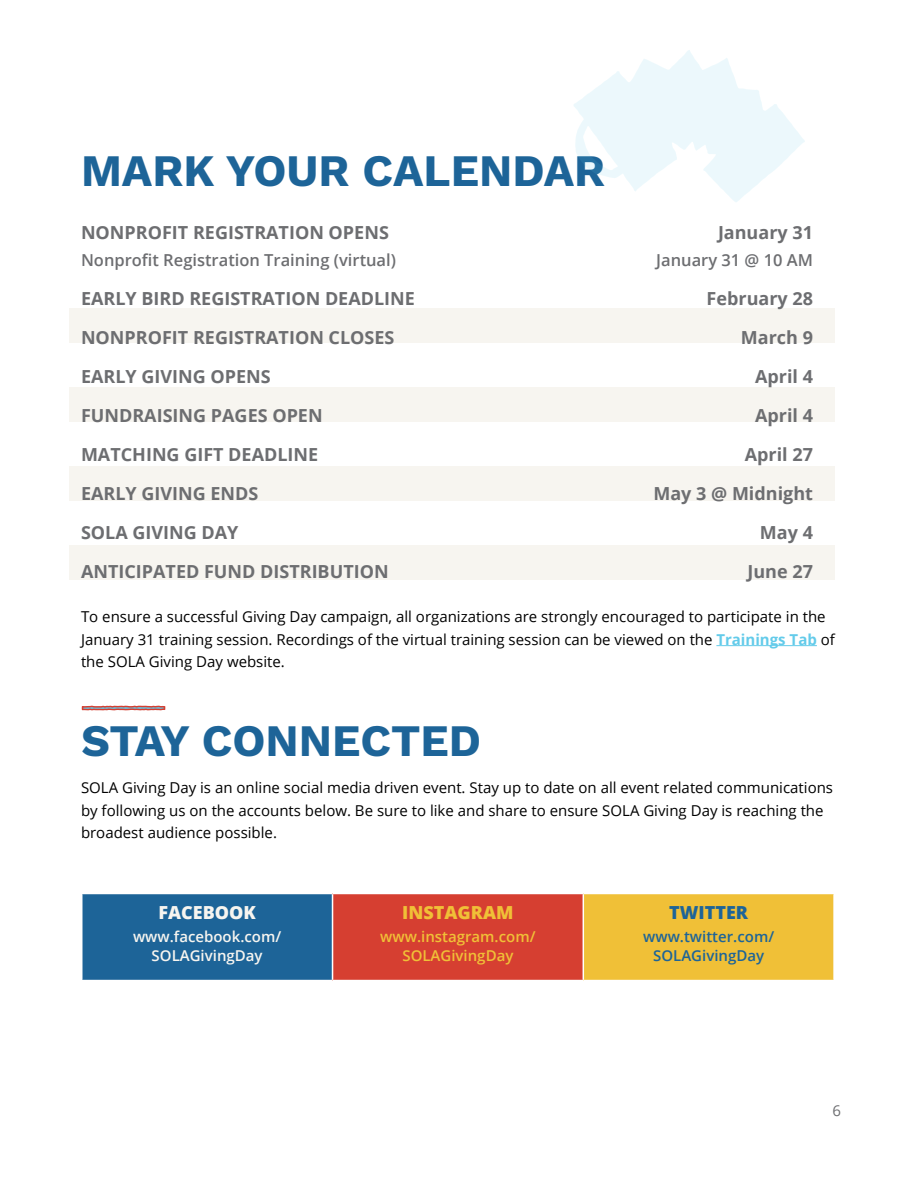
<style>
.page{position:relative;width:918px;height:1188px;background:#fff}
.page>*{position:absolute;margin:0;border:0;box-sizing:border-box;transform-origin:0 0}
.t1{font:700 45px "Work Sans";color:#1d6498}
.t2{font:700 18px "Open Sans";color:#6d6e71}
.t3{font:800 18px "Open Sans";color:#f0c037}
.t4{font:800 18px "Open Sans";color:#f7f5f0}
.t5{font:800 18px "Open Sans";color:#1d6498}
.t6{font:600 16.5px "Open Sans";color:#6d6e71}
.t7{font:15px/22.5px "Open Sans";color:#000}
.t8{font:600 15px/19.5px "Open Sans";color:#f0c037;text-align:center}
.t9{font:600 15px/19.5px "Open Sans";color:#f7f5f0;text-align:center}
.t10{font:600 15px/19.5px "Open Sans";color:#1d6498;text-align:center}
.t11{font:15px "Open Sans";color:#6d6e71}
.s1{font-weight:700;color:#63cbea}
</style>
<div class="page">
<div style="left:69px;top:309px;width:766px;height:34px;background:#f7f5f0"></div>
<div style="left:69px;top:388px;width:766px;height:34px;background:#f7f5f0"></div>
<div style="left:69px;top:466px;width:766px;height:35px;background:#f7f5f0"></div>
<div style="left:69px;top:545px;width:766px;height:35px;background:#f7f5f0"></div>
<hr style="left:716px;top:645px;width:101px;height:1px;background:#63cbea">
<div style="left:82px;top:893px;width:251px;height:88px;background:#1d6498"></div>
<div style="left:333px;top:893px;width:250px;height:88px;background:#d63f31"></div>
<div style="left:583px;top:893px;width:251px;height:88px;background:#f0c037"></div>
<hr style="left:81px;top:893px;width:252px;height:1px;background:#fff">
<hr style="left:333px;top:893px;width:250px;height:1px;background:#fff">
<hr style="left:332px;top:894px;width:1px;height:86px;background:#fff">
<hr style="left:583px;top:893px;width:252px;height:1px;background:#fff">
<hr style="left:583px;top:894px;width:1px;height:86px;background:#fff">
<hr style="left:833px;top:894px;width:2px;height:86px;background:#fff">
<hr style="left:81px;top:980px;width:252px;height:1px;background:#fff">
<hr style="left:333px;top:980px;width:250px;height:1px;background:#fff">
<hr style="left:583px;top:980px;width:252px;height:1px;background:#fff">
<svg style="left:81px;top:705px;width:85px;height:6px"></svg>
<svg style="left:574px;top:50px;width:231px;height:152px"></svg>
<h1 class="t1" style="left:81px;top:145px;width:526px">MARK YOUR CALENDAR</h1>
<p class="t2" style="left:81px;top:220px;width:309px">NONPROFIT REGISTRATION OPENS</p>
<p class="t2" style="left:718px;top:220px;width:97px">January 31</p>
<p class="t6" style="left:81px;top:249px;width:317px">Nonprofit Registration Training (virtual)</p>
<p class="t6" style="left:656px;top:249px;width:158px">January 31 @ 10 AM</p>
<p class="t2" style="left:81px;top:286px;width:335px">EARLY BIRD REGISTRATION DEADLINE</p>
<p class="t2" style="left:707px;top:286px;width:108px">February 28</p>
<p class="t2" style="left:81px;top:325px;width:315px">NONPROFIT REGISTRATION CLOSES</p>
<p class="t2" style="left:741px;top:325px;width:74px">March 9</p>
<p class="t2" style="left:81px;top:364px;width:191px">EARLY GIVING OPENS</p>
<p class="t2" style="left:755px;top:364px;width:59px">April 4</p>
<p class="t2" style="left:81px;top:403px;width:243px">FUNDRAISING PAGES OPEN</p>
<p class="t2" style="left:755px;top:403px;width:59px">April 4</p>
<p class="t2" style="left:81px;top:442px;width:239px">MATCHING GIFT DEADLINE</p>
<p class="t2" style="left:745px;top:442px;width:70px">April 27</p>
<p class="t2" style="left:81px;top:481px;width:179px">EARLY GIVING ENDS</p>
<p class="t2" style="left:653px;top:481px;width:161px">May 3 @ Midnight</p>
<p class="t2" style="left:81px;top:520px;width:159px">SOLA GIVING DAY</p>
<p class="t2" style="left:760px;top:520px;width:55px">May 4</p>
<p class="t2" style="left:81px;top:559px;width:309px">ANTICIPATED FUND DISTRIBUTION</p>
<p class="t2" style="left:748px;top:559px;width:67px">June 27</p>
<p class="t7" style="left:81px;top:605px;width:755px">To ensure a successful Giving Day campaign, all organizations are strongly encouraged to participate in the<br>January 31 training session. Recordings of the virtual training session can be viewed on the <span class="s1">Trainings Tab</span> of the SOLA Giving Day website.</p>
<h1 class="t1" style="left:81px;top:714px;width:402px">STAY CONNECTED</h1>
<p class="t7" style="left:81px;top:776px;width:754px">SOLA Giving Day is an online social media driven event. Stay up to date on all event related communications by following us on the accounts below. Be sure to like and share to ensure SOLA Giving Day is reaching the broadest audience possible.</p>
<p class="t4" style="left:158px;top:899px;width:99px">FACEBOOK</p>
<p class="t9" style="left:133px;top:926px;width:150px">www.facebook.com/<br>SOLAGivingDay</p>
<p class="t3" style="left:402px;top:899px;width:113px">INSTAGRAM</p>
<p class="t8" style="left:380px;top:926px;width:157px">www.instagram.com/<br>SOLAGivingDay</p>
<p class="t5" style="left:669px;top:899px;width:80px">TWITTER</p>
<p class="t10" style="left:643px;top:926px;width:133px">www.twitter.com/<br>SOLAGivingDay</p>
<p class="t11" style="left:833px;top:1100px;width:10px">6</p>
</div>
